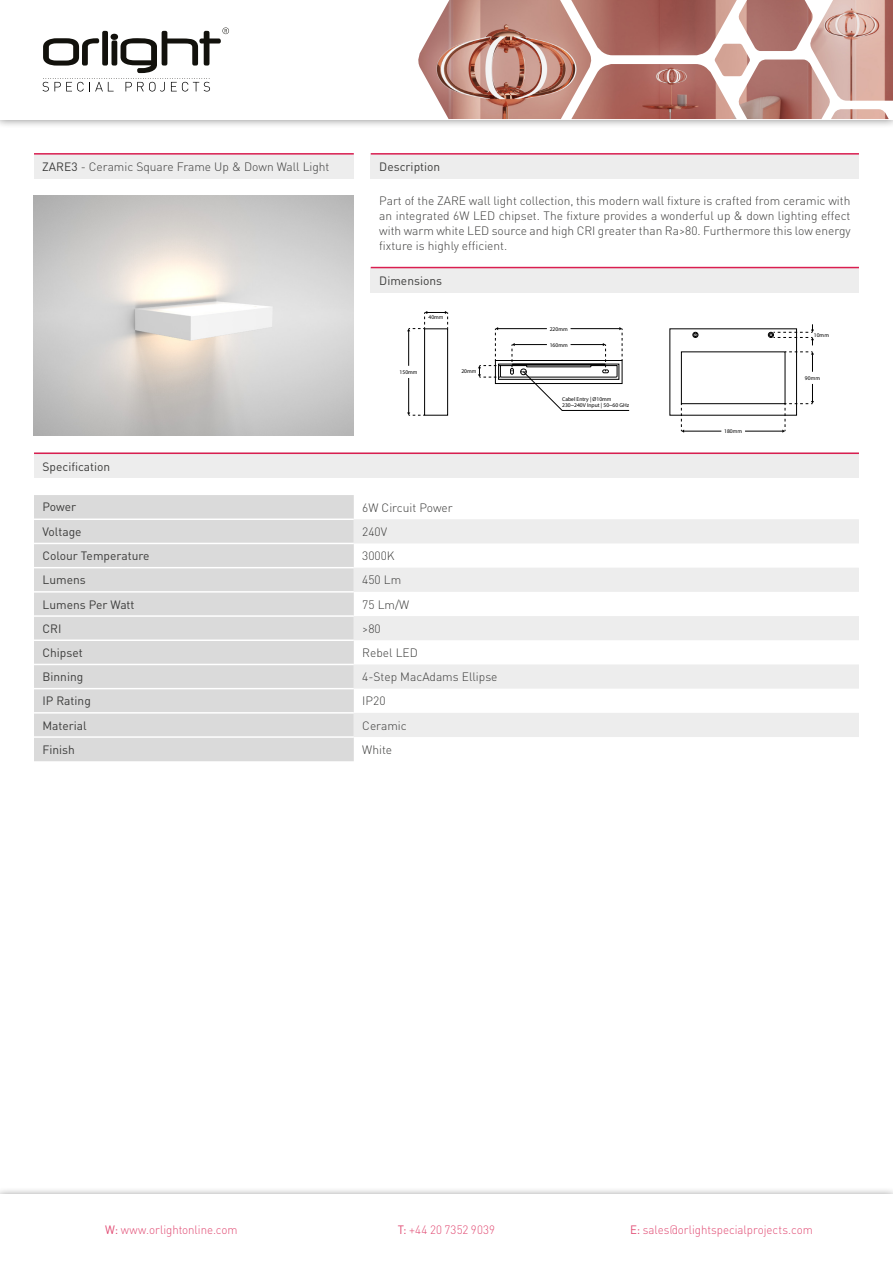
<style>
.page{position:relative;width:893px;height:1263px;background:#fff}
.page>*{position:absolute;margin:0;border:0;box-sizing:border-box;transform-origin:0 0}
.t1{font:300 12px/15px "DIN Pro";color:#3c3c3b;text-align:justify}
.t2{font:12px "DIN Pro";color:#3c3c3b}
.t3{font:300 12px "DIN Pro";letter-spacing:-.005em;color:#e14b73;scale:.96 1}
.t4{font:300 12px "DIN Pro";letter-spacing:.015em;color:#e14b73;scale:.96 1}
.t5{font:5.55px/6.8px "Myriad Pro";color:#000}
.s1{font-weight:400}
</style>
<div class="page">
<div style="left:371px;top:267px;width:488px;height:25px;background:#ededed"></div>
<hr style="left:371px;top:267px;width:488px;height:1px;background:#da1e50">
<div style="left:34px;top:153px;width:320px;height:26px;background:#ededed"></div>
<div style="left:0;top:0;width:893px;height:129px;background:#000;opacity:.5"></div>
<div style="left:0;top:0;width:893px;height:119px;background:#fff"></div>
<svg style="left:43px;top:27px;width:186px;height:64px"></svg>
<img style="left:714px;top:44px;width:36px;height:20px">
<img style="left:831px;top:109px;width:58px;height:10px">
<img style="left:593px;top:64px;width:144px;height:55px">
<img style="left:737px;top:60px;width:93px;height:59px">
<img style="left:593px;top:0;width:144px;height:55px">
<img style="left:738px;top:0;width:71px;height:51px">
<img style="left:809px;top:0;width:84px;height:101px">
<img style="left:418px;top:0;width:175px;height:119px">
<hr style="left:34px;top:153px;width:320px;height:2px;background:#da1e50">
<div style="left:371px;top:153px;width:488px;height:26px;background:#ededed"></div>
<hr style="left:371px;top:153px;width:488px;height:2px;background:#da1e50">
<div style="left:34px;top:452px;width:825px;height:26px;background:#ededed"></div>
<hr style="left:34px;top:452px;width:825px;height:2px;background:#da1e50">
<div style="left:34px;top:495px;width:320px;height:266px;background:#dadada"></div>
<svg style="left:354px;top:519px;width:505px;height:218px;fill:#ededed"></svg>
<hr style="left:34px;top:518px;width:320px;height:2px;background:#fff">
<hr style="left:34px;top:543px;width:320px;height:1px;background:#fff">
<hr style="left:34px;top:567px;width:320px;height:1px;background:#fff">
<hr style="left:34px;top:591px;width:320px;height:2px;background:#fff">
<hr style="left:34px;top:615px;width:320px;height:2px;background:#fff">
<hr style="left:34px;top:639px;width:320px;height:2px;background:#fff">
<hr style="left:34px;top:664px;width:320px;height:1px;background:#fff">
<hr style="left:34px;top:688px;width:320px;height:1px;background:#fff">
<hr style="left:34px;top:712px;width:320px;height:2px;background:#fff">
<hr style="left:34px;top:736px;width:320px;height:2px;background:#fff">
<div style="left:0;top:1186px;width:893px;height:77px;background:#000;opacity:.5"></div>
<div style="left:0;top:1195px;width:893px;height:68px;background:#fff"></div>
<hr style="left:408px;top:331px;width:1px;height:35px;background:#000">
<hr style="left:408px;top:378px;width:1px;height:35px;background:#000">
<svg style="left:407px;top:412px;width:17px;height:4px"></svg>
<svg style="left:407px;top:311px;width:41px;height:20px"></svg>
<div style="left:424px;top:328px;width:24px;height:88px;border:1px solid #000"></div>
<svg style="left:478px;top:327px;width:151px;height:84px"></svg>
<svg style="left:785px;top:352px;width:29px;height:20px"></svg>
<div style="left:681px;top:351px;width:104px;height:53px;border:1px solid #000"></div>
<svg style="left:693px;top:332px;width:5px;height:6px"></svg>
<hr style="left:684px;top:431px;width:37px;height:1px;background:#000">
<svg style="left:681px;top:404px;width:3px;height:29px"></svg>
<hr style="left:745px;top:431px;width:38px;height:1px;background:#000">
<svg style="left:782px;top:384px;width:32px;height:49px"></svg>
<svg style="left:768px;top:324px;width:46px;height:21px"></svg>
<p class="t1" style="left:42px;top:159px;width:289px"><span class="s1">ZARE3</span> - Ceramic Square Frame Up &amp; Down Wall Light</p>
<p class="t2" style="left:379px;top:159px;width:63px">Description</p>
<p class="t1" style="left:379px;top:192px;width:473px">Part of the ZARE wall light collection, this modern wall fixture is crafted from ceramic with an integrated 6W LED chipset. The fixture provides a wonderful up &amp; down lighting effect with warm white LED source and high CRI greater than Ra&gt;80. Furthermore this low energy fixture is highly efficient.</p>
<p class="t2" style="left:379px;top:272px;width:64px">Dimensions</p>
<p class="t5" style="left:428px;top:314px;width:17px">40mm</p>
<p class="t5" style="left:400px;top:369px;width:20px">150mm</p>
<p class="t5" style="left:461px;top:368px;width:17px">20mm</p>
<p class="t5" style="left:550px;top:325px;width:20px">220mm</p>
<p class="t5" style="left:550px;top:341px;width:20px">160mm</p>
<p class="t5" style="left:562px;top:395px;width:69px">Cabel Entry | Ø10mm<br>230~240V Input | 50~60 GHz</p>
<p class="t5" style="left:724px;top:428px;width:20px">180mm</p>
<p class="t5" style="left:814px;top:331px;width:17px">10mm</p>
<p class="t5" style="left:805px;top:374px;width:17px">90mm</p>
<p class="t2" style="left:43px;top:459px;width:69px">Specification</p>
<p class="t2" style="left:43px;top:499px;width:35px">Power</p>
<p class="t1" style="left:362px;top:499px;width:92px">6W Circuit Power</p>
<p class="t2" style="left:43px;top:523px;width:41px">Voltage</p>
<p class="t1" style="left:362px;top:524px;width:26px">240V</p>
<p class="t2" style="left:43px;top:548px;width:108px">Colour Temperature</p>
<p class="t1" style="left:362px;top:548px;width:34px">3000K</p>
<p class="t2" style="left:43px;top:572px;width:45px">Lumens</p>
<p class="t1" style="left:362px;top:572px;width:40px">450 Lm</p>
<p class="t2" style="left:43px;top:596px;width:94px">Lumens Per Watt</p>
<p class="t1" style="left:362px;top:596px;width:48px">75 Lm/W</p>
<p class="t2" style="left:43px;top:620px;width:20px">CRI</p>
<p class="t1" style="left:362px;top:620px;width:20px">&gt;80</p>
<p class="t2" style="left:43px;top:644px;width:42px">Chipset</p>
<p class="t1" style="left:362px;top:645px;width:57px">Rebel LED</p>
<p class="t2" style="left:43px;top:669px;width:42px">Binning</p>
<p class="t1" style="left:362px;top:669px;width:137px">4-Step MacAdams Ellipse</p>
<p class="t2" style="left:43px;top:693px;width:50px">IP Rating</p>
<p class="t1" style="left:362px;top:693px;width:25px">IP20</p>
<p class="t2" style="left:43px;top:717px;width:46px">Material</p>
<p class="t1" style="left:362px;top:717px;width:46px">Ceramic</p>
<p class="t2" style="left:43px;top:741px;width:34px">Finish</p>
<p class="t1" style="left:362px;top:741px;width:31px">White</p>
<p class="t3" style="left:105px;top:1221px;width:139px"><span class="s1">W:</span> www.orlightonline.com</p>
<p class="t4" style="left:398px;top:1221px;width:103px"><span class="s1">T:</span> +44 20 7352 9039</p>
<p class="t3" style="left:630px;top:1221px;width:192px"><span class="s1">E:</span> sales@orlightspecialprojects.com</p>
</div>
